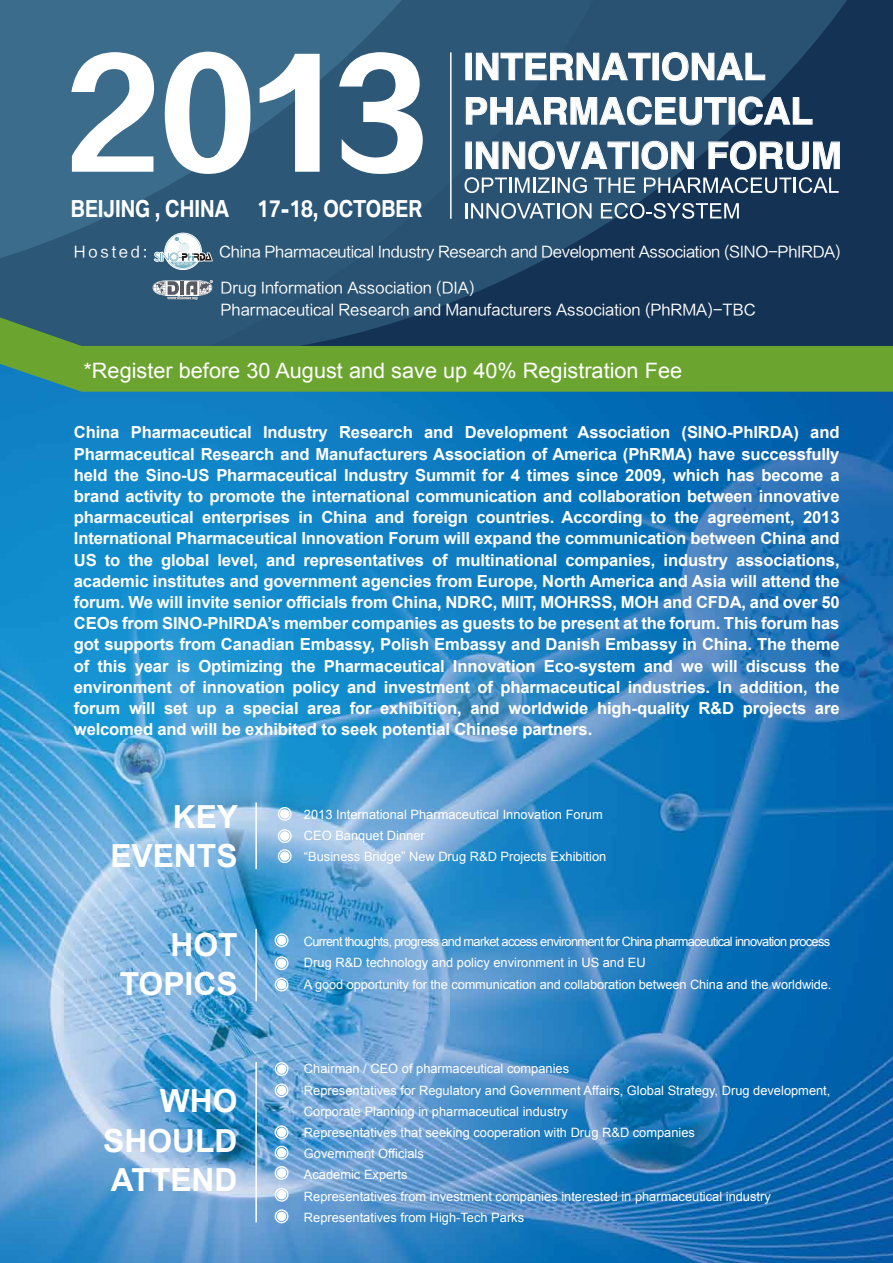
<style>
.page{position:relative;width:893px;height:1263px;background:#fff}
.page>*{position:absolute;margin:0;border:0;box-sizing:border-box;transform-origin:0 0}
.t1{font:139.8px "FZZDHJW GB1 0";color:#fff;scale:.94 1}
.t2{font:700 37.05px/44.4px "Helvetica";color:#fff}
.t3{font:700 31.8px/39.5px "Arial";color:#fff;text-align:right}
.t4{font:700 22.5px "BMW Type Global Pro";color:#fff;scale:.83 1}
.t5{font:21.15px "Arial";color:#fff}
.t6{font:700 16.65px/21.1px "Arial";letter-spacing:-.01em;color:#fff;text-align:justify}
.t7{font:15.15px/21.9px "FZLTHJW GB1 0";color:#fff}
.t8{font:15.15px "FZLTHJW GB1 0";letter-spacing:-.02em;color:#fff}
.t9{font:12.9px/21.1px "Arial";color:#fff}
</style>
<div class="page">
<svg style="left:0;top:0;width:893px;height:312px;background:#295373"></svg>
<img style="left:0;top:392px;width:893px;height:871px">
<svg style="left:278px;top:807px;width:14px;height:14px"></svg>
<svg style="left:278px;top:829px;width:14px;height:14px"></svg>
<svg style="left:278px;top:849px;width:14px;height:14px"></svg>
<svg style="left:275px;top:933px;width:13px;height:14px"></svg>
<svg style="left:275px;top:956px;width:13px;height:14px"></svg>
<svg style="left:275px;top:978px;width:13px;height:13px"></svg>
<svg style="left:275px;top:1062px;width:13px;height:14px"></svg>
<svg style="left:275px;top:1083px;width:13px;height:14px"></svg>
<svg style="left:275px;top:1125px;width:13px;height:14px"></svg>
<svg style="left:275px;top:1146px;width:13px;height:13px"></svg>
<svg style="left:275px;top:1166px;width:13px;height:14px"></svg>
<svg style="left:275px;top:1188px;width:13px;height:14px"></svg>
<svg style="left:275px;top:1209px;width:13px;height:14px"></svg>
<hr style="left:255px;top:929px;width:2px;height:72px;background:#fff">
<hr style="left:255px;top:802px;width:2px;height:67px;background:#fff">
<hr style="left:255px;top:1062px;width:2px;height:160px;background:#fff">
<svg style="left:0;top:312px;width:893px;height:80px;background:#497b46"></svg>
<hr style="left:450px;top:52px;width:2px;height:167px;background:#fff">
<svg style="left:466px;top:52px;width:299px;height:29px;background:#4f728c"></svg>
<svg style="left:466px;top:97px;width:346px;height:28px;background:#4f6f89"></svg>
<svg style="left:466px;top:141px;width:228px;height:29px;background:#4f718b"></svg>
<svg style="left:709px;top:141px;width:131px;height:29px;background:#415a75"></svg>
<svg style="left:464px;top:177px;width:123px;height:16px"></svg>
<svg style="left:594px;top:178px;width:41px;height:15px"></svg>
<svg style="left:644px;top:177px;width:195px;height:16px"></svg>
<svg style="left:465px;top:203px;width:126px;height:16px"></svg>
<svg style="left:601px;top:203px;width:138px;height:16px"></svg>
<svg style="left:153px;top:280px;width:63px;height:20px"></svg>
<svg style="left:154px;top:233px;width:59px;height:37px"></svg>
<h1 class="t1" style="left:66px;top:37px;width:386px">2013</h1>
<h2 class="t2" style="left:464px;top:46px;width:380px">INTERNATIONAL<br>PHARMACEUTICAL<br>INNOVATION FORUM</h2>
<h3 class="t4" style="left:71px;top:196px;width:425px">BEIJING , CHINA 17-18, OCTOBER</h3>
<p class="t7" style="left:74px;top:241px;width:75px">Hosted:</p>
<p class="t8" style="left:219px;top:243px;width:623px">China Pharmaceutical Industry Research and Development Association (SINO-PhIRDA)</p>
<p class="t7" style="left:221px;top:277px;width:537px">Drug Information Association (DIA)<br>Pharmaceutical Research and Manufacturers Association (PhRMA)-TBC</p>
<p class="t5" style="left:83px;top:356px;width:600px">*Register before 30 August and save up 40% Registration Fee</p>
<p class="t6" style="left:74px;top:422px;width:767px">China Pharmaceutical Industry Research and Development Association (SINO-PhIRDA) and Pharmaceutical Research and Manufacturers Association of America (PhRMA) have successfully held the Sino-US Pharmaceutical Industry Summit for 4 times since 2009, which has become a brand activity to promote the international communication and collaboration between innovative pharmaceutical enterprises in China and foreign countries. According to the agreement, 2013<br>International Pharmaceutical Innovation Forum will expand the communication between China and US to the global level, and representatives of multinational companies, industry associations, academic institutes and government agencies from Europe, North America and Asia will attend the forum. We will invite senior officials from China, NDRC, MIIT, MOHRSS, MOH and CFDA, and over 50<br>CEOs from SINO-PhIRDA’s member companies as guests to be present at the forum. This forum has got supports from Canadian Embassy, Polish Embassy and Danish Embassy in China. The theme of this year is Optimizing the Pharmaceutical Innovation Eco-system and we will discuss the environment of innovation policy and investment of pharmaceutical industries. In addition, the forum will set up a special area for exhibition, and worldwide high-quality R&amp;D projects are welcomed and will be exhibited to seek potential Chinese partners.</p>
<h3 class="t3" style="left:110px;top:798px;width:129px">KEY<br>EVENTS</h3>
<h3 class="t3" style="left:120px;top:926px;width:119px">HOT<br>TOPICS</h3>
<h3 class="t3" style="left:103px;top:1082px;width:136px;text-align:justify;text-indent:57px">WHO SHOULD ATTEND</h3>
<p class="t9" style="left:304px;top:804px;width:304px">2013 International Pharmaceutical Innovation Forum<br>CEO Banquet Dinner<br>“Business Bridge” New Drug R&amp;D Projects Exhibition</p>
<p class="t9" style="left:304px;top:931px;width:529px">Current thoughts, progress and market access environment for China pharmaceutical innovation process<br>Drug R&amp;D technology and policy environment in US and EU<br>A good opportunity for the communication and collaboration between China and the worldwide.</p>
<p class="t9" style="left:304px;top:1058px;width:528px">Chairman / CEO of pharmaceutical companies<br>Representatives for Regulatory and Government Affairs, Global Strategy, Drug development, Corporate Planning in pharmaceutical industry<br>Representatives that seeking cooperation with Drug R&amp;D companies<br>Government Officials<br>Academic Experts<br>Representatives from investment companies interested in pharmaceutical industry Representatives from High-Tech Parks</p>
</div>
